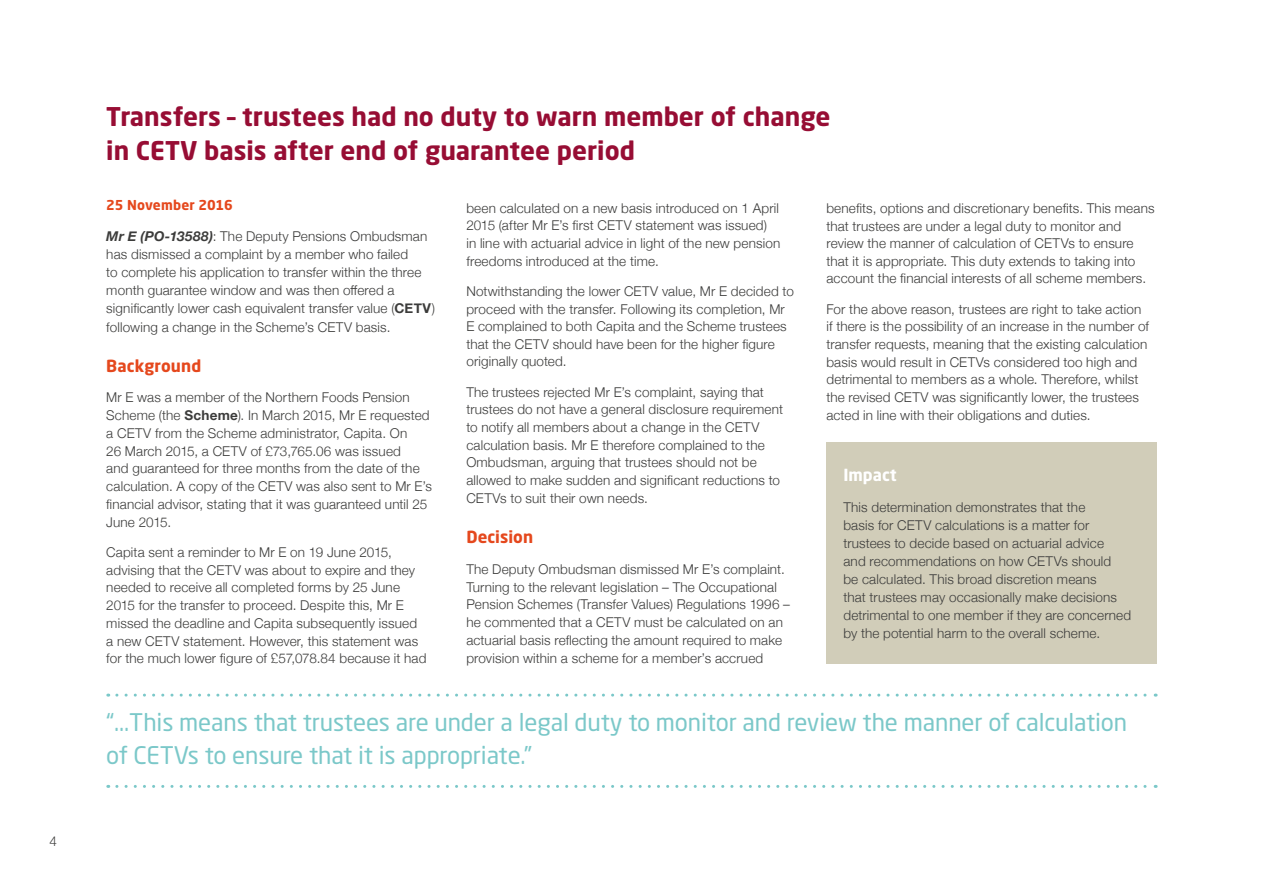
<style>
.page{position:relative;width:1263px;height:893px;background:#fff}
.page>*{position:absolute;margin:0;border:0;box-sizing:border-box;transform-origin:0 0}
.t1{font:700 25.5px/34.5px "Neo Sans Std";color:#970d34}
.t2{font:24px/33px "Neo Sans Std";letter-spacing:-.005em;color:#7bc8c9}
.t3{font:700 16.5px "Neo Sans Std";letter-spacing:.005em;color:#e5481d}
.t4{font:700 16.5px "Neo Sans Std";color:#fff}
.t5{font:300 13.5px/17.7px "Helvetica Neue";letter-spacing:.01em;color:#3c3c3b}
.t6{font:700 13.5px "Neo Sans Std";letter-spacing:.005em;color:#e5481d}
.s1{font-weight:700;font-style:italic}
.s2{font-weight:700}
</style>
<div class="page">
<div style="left:826px;top:443px;width:331px;height:221px;background:#d1cdb9"></div>
<svg style="left:117px;top:694px;width:1039px;height:3px"></svg>
<svg style="left:117px;top:785px;width:1039px;height:3px"></svg>
<p class="t5" style="left:49px;top:832px;width:9px">4</p>
<h1 class="t1" style="left:106px;top:98px;width:726px">Transfers – trustees had no duty to warn member of change in CETV basis after end of guarantee period</h1>
<p class="t6" style="left:106px;top:197px;width:128px">25 November 2016</p>
<p class="t5" style="left:106px;top:226px;width:330px;line-height:18.1px"><span class="s1">Mr E (PO-13588)</span>: The Deputy Pensions Ombudsman has dismissed a complaint by a member who failed<br>to complete his application to transfer within the three month guarantee window and was then offered a significantly lower cash equivalent transfer value (<span class="s2">CETV</span>) following a change in the Scheme’s CETV basis.</p>
<p class="t3" style="left:106px;top:355px;width:96px">Background</p>
<p class="t5" style="left:106px;top:388px;width:327px">Mr E was a member of the Northern Foods Pension Scheme (the <span class="s2">Scheme</span>). In March 2015, Mr E requested a CETV from the Scheme administrator, Capita. On<br>26 March 2015, a CETV of £73,765.06 was issued<br>and guaranteed for three months from the date of the calculation. A copy of the CETV was also sent to Mr E’s financial advisor, stating that it was guaranteed until 25<br>June 2015.</p>
<p class="t5" style="left:106px;top:542px;width:322px">Capita sent a reminder to Mr E on 19 June 2015, advising that the CETV was about to expire and they needed to receive all completed forms by 25 June 2015 for the transfer to proceed. Despite this, Mr E missed the deadline and Capita subsequently issued a new CETV statement. However, this statement was for the much lower figure of £57,078.84 because it had</p>
<p class="t5" style="left:466px;top:198px;width:315px">been calculated on a new basis introduced on 1 April 2015 (after Mr E’s first CETV statement was issued) in line with actuarial advice in light of the new pension freedoms introduced at the time.</p>
<p class="t5" style="left:466px;top:281px;width:329px">Notwithstanding the lower CETV value, Mr E decided to proceed with the transfer. Following its completion, Mr E complained to both Capita and the Scheme trustees that the CETV should have been for the higher figure originally quoted.</p>
<p class="t5" style="left:466px;top:382px;width:318px">The trustees rejected Mr E’s complaint, saying that trustees do not have a general disclosure requirement to notify all members about a change in the CETV calculation basis. Mr E therefore complained to the Ombudsman, arguing that trustees should not be allowed to make sudden and significant reductions to CETVs to suit their own needs.</p>
<p class="t3" style="left:466px;top:526px;width:68px">Decision</p>
<p class="t5" style="left:466px;top:559px;width:325px">The Deputy Ombudsman dismissed Mr E’s complaint.<br>Turning to the relevant legislation – The Occupational Pension Schemes (Transfer Values) Regulations 1996 – he commented that a CETV must be calculated on an actuarial basis reflecting the amount required to make provision within a scheme for a member’s accrued</p>
<p class="t5" style="left:826px;top:198px;width:330px">benefits, options and discretionary benefits. This means that trustees are under a legal duty to monitor and review the manner of calculation of CETVs to ensure that it is appropriate. This duty extends to taking into account the financial interests of all scheme members.</p>
<p class="t5" style="left:826px;top:299px;width:324px">For the above reason, trustees are right to take action if there is the possibility of an increase in the number of transfer requests, meaning that the existing calculation basis would result in CETVs considered too high and detrimental to members as a whole. Therefore, whilst the revised CETV was significantly lower, the trustees acted in line with their obligations and duties.</p>
<p class="t4" style="left:843px;top:464px;width:55px">Impact</p>
<p class="t5" style="left:843px;top:497px;width:289px">This determination demonstrates that the<br>basis for CETV calculations is a matter for trustees to decide based on actuarial advice<br>and recommendations on how CETVs should<br>be calculated. This broad discretion means<br>that trustees may occasionally make decisions detrimental to one member if they are concerned by the potential harm to the overall scheme.</p>
<h2 class="t2" style="left:106px;top:705px;width:1022px">“...This means that trustees are under a legal duty to monitor and review the manner of calculation of CETVs to ensure that it is appropriate.”</h2>
</div>
